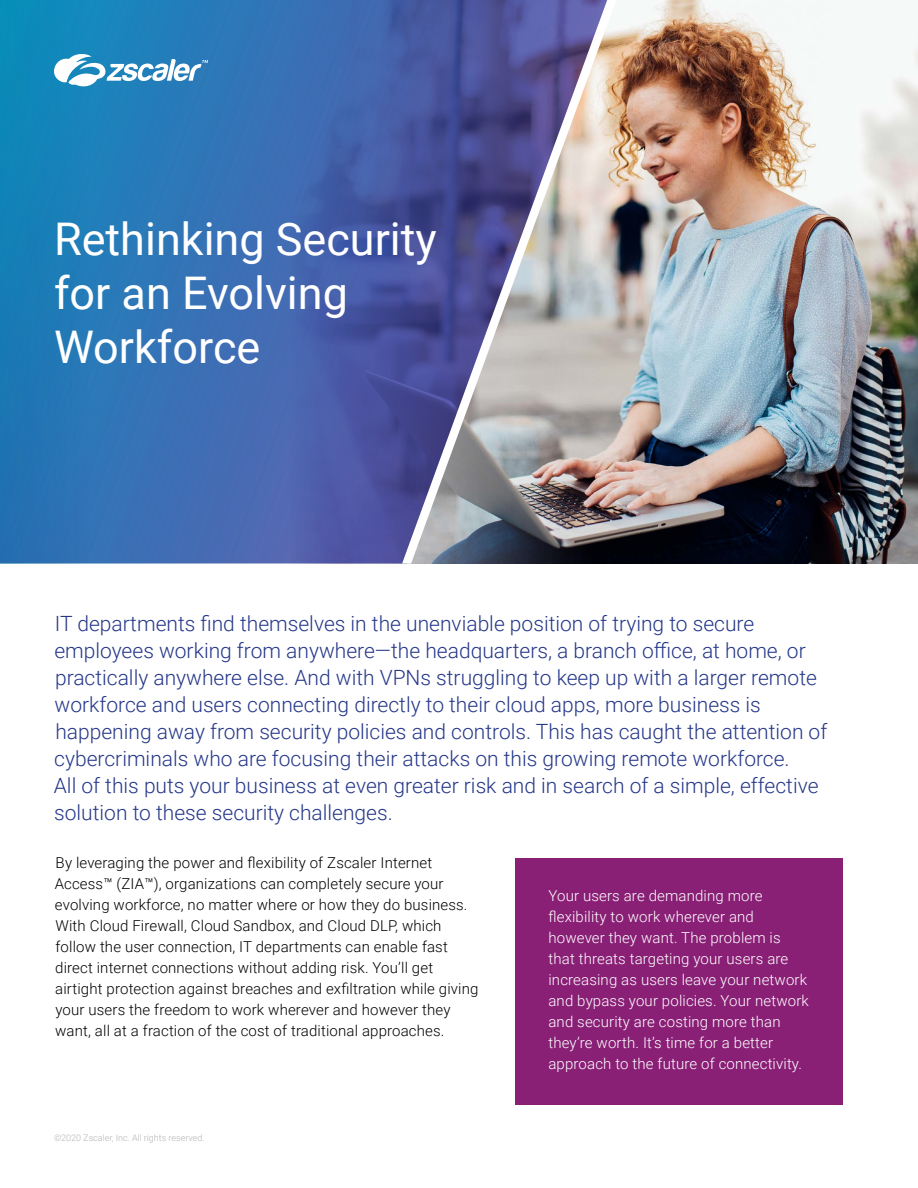
<style>
.page{position:relative;width:918px;height:1188px;background:#fff}
.page>*{position:absolute;margin:0;border:0;box-sizing:border-box;transform-origin:0 0}
.t1{font:45px/54px "Roboto";color:#fff}
.t2{font:300 21px/27px "Roboto";color:#253789}
.t3{font:300 15px/21px "Roboto";letter-spacing:.01em;color:#000}
.t4{font:300 15px/21px "Roboto";letter-spacing:.01em;color:#fff}
.t5{font:300 9px "Roboto";color:#b3b3b3}
</style>
<div class="page">
<img style="left:637px;top:0;width:281px;height:564px">
<svg style="left:0;top:0;width:394px;height:564px;background:#346fb2"></svg>
<img style="left:394px;top:0;width:243px;height:564px">
<svg style="left:54px;top:52px;width:154px;height:37px"></svg>
<div style="left:516px;top:858px;width:327px;height:247px;background:#892076"></div>
<h1 class="t1" style="left:54px;top:210px;width:384px">Rethinking Security for an Evolving<br>Workforce</h1>
<p class="t2" style="left:54px;top:610px;width:775px">IT departments find themselves in the unenviable position of trying to secure employees working from anywhere—the headquarters, a branch office, at home, or practically anywhere else. And with VPNs struggling to keep up with a larger remote workforce and users connecting directly to their cloud apps, more business is happening away from security policies and controls. This has caught the attention of cybercriminals who are focusing their attacks on this growing remote workforce.<br>All of this puts your business at even greater risk and in search of a simple, effective solution to these security challenges.</p>
<p class="t3" style="left:55px;top:852px;width:425px">By leveraging the power and flexibility of Zscaler Internet Access™ (ZIA™), organizations can completely secure your evolving workforce, no matter where or how they do business.<br>With Cloud Firewall, Cloud Sandbox, and Cloud DLP, which follow the user connection, IT departments can enable fast direct internet connections without adding risk. You’ll get airtight protection against breaches and exfiltration while giving your users the freedom to work wherever and however they want, all at a fraction of the cost of traditional approaches.</p>
<p class="t4" style="left:548px;top:884px;width:262px">Your users are demanding more flexibility to work wherever and however they want. The problem is that threats targeting your users are increasing as users leave your network and bypass your policies. Your network and security are costing more than they’re worth. It’s time for a better approach to the future of connectivity.</p>
<p class="t5" style="left:54px;top:1131px;width:152px">©2020 Zscaler, Inc. All rights reserved.</p>
</div>
